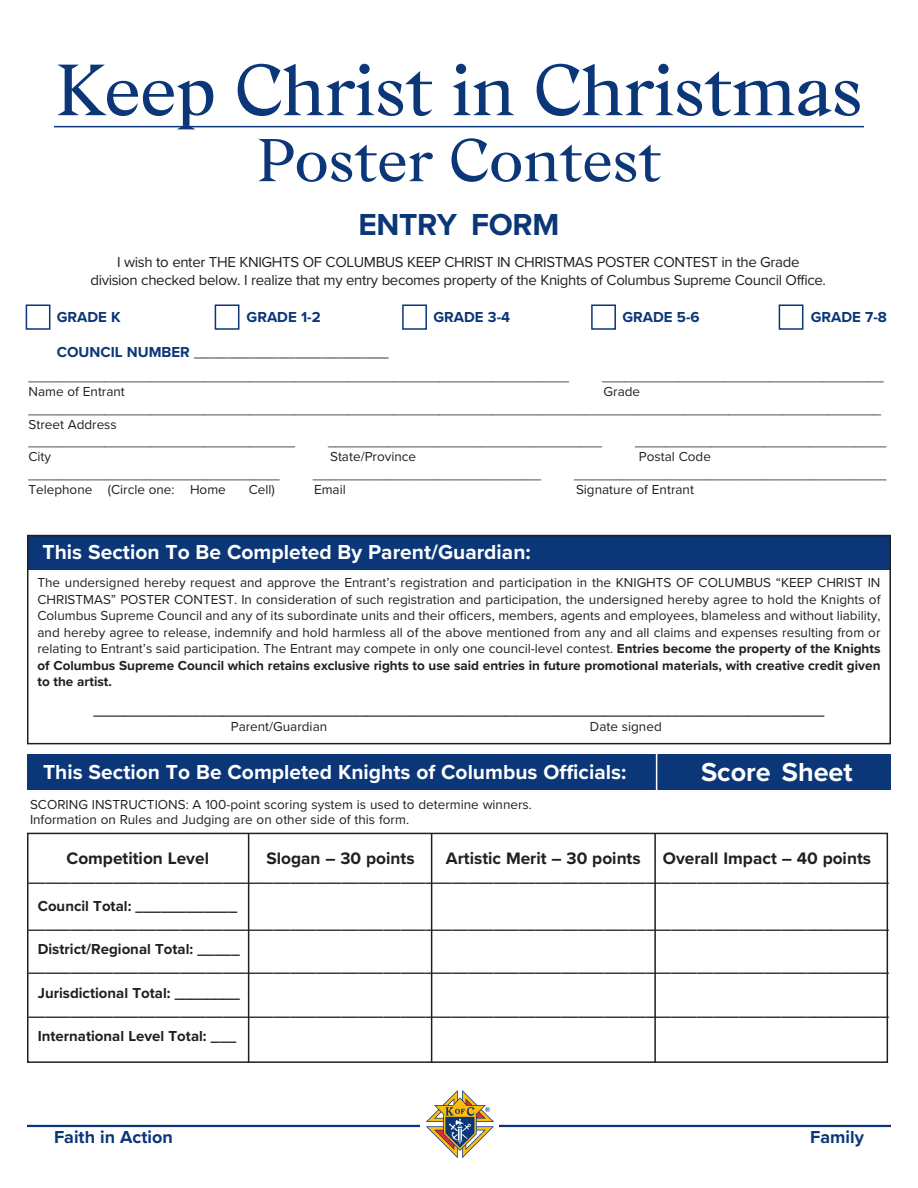
<style>
.page{position:relative;width:918px;height:1188px;background:#fff}
.page>*{position:absolute;margin:0;border:0;box-sizing:border-box;transform-origin:0 0}
.t1{font:72px "Mc Givney";letter-spacing:-.025em;color:#0b3678}
.t2{font:60px "Mc Givney";letter-spacing:-.02em;color:#0b3678}
.t3{font:700 31.5px "Proxima Nova";letter-spacing:-.01em;color:#0b3678}
.t4{font:700 27px "Proxima Nova";color:#fff}
.t5{font:700 21px "Proxima Nova";color:#fff}
.t6{font:700 18px "Proxima Nova";color:#0b3678}
.t7{font:700 17.25px "Proxima Nova";color:#231f20}
.t8{font:700 15px/25.5px "Proxima Nova";color:#231f20}
.t9{font:15px/17.5px "Proxima Nova";letter-spacing:-.025em;color:#231f20;text-align:center}
.t10{font:700 15px "Proxima Nova";color:#0b3678}
.t11{font:13.5px/16.5px "Proxima Nova";color:#231f20}
.t12{font:700 13.5px "Proxima Nova";color:#231f20}
.s1{font-weight:700;color:#0b3678}
.s2{font-weight:700}
</style>
<div class="page">
<div style="left:27px;top:754px;width:864px;height:36px;background:#0b3678"></div>
<div style="left:26px;top:304px;width:24px;height:26px;border:2px solid #0b3678"></div>
<div style="left:215px;top:304px;width:24px;height:26px;border:2px solid #0b3678"></div>
<div style="left:402px;top:304px;width:25px;height:26px;border:2px solid #0b3678"></div>
<div style="left:591px;top:304px;width:25px;height:26px;border:2px solid #0b3678"></div>
<div style="left:779px;top:304px;width:24px;height:26px;border:2px solid #0b3678"></div>
<div style="left:28px;top:536px;width:863px;height:33px;background:#0b3678"></div>
<div style="left:27px;top:535px;width:864px;height:209px;border:2px solid #231f20"></div>
<div style="left:27px;top:833px;width:861px;height:230px;border:2px solid #231f20"></div>
<hr style="left:248px;top:833px;width:1px;height:230px;background:#231f20">
<hr style="left:431px;top:833px;width:1px;height:230px;background:#231f20">
<hr style="left:654px;top:833px;width:2px;height:230px;background:#231f20">
<hr style="left:54px;top:126px;width:810px;height:1px;background:#0b3678">
<hr style="left:27px;top:1125px;width:864px;height:2px;background:#0b3678">
<div style="left:421px;top:1090px;width:78px;height:68px;background:#fff"></div>
<svg style="left:426px;top:1090px;width:68px;height:68px"></svg>
<h1 class="t1" style="left:55px;top:42px;width:810px">Keep Christ in Christmas</h1>
<h2 class="t2" style="left:256px;top:120px;width:407px">Poster Contest</h2>
<h3 class="t3" style="left:359px;top:201px;width:202px">ENTRY FORM</h3>
<p class="t9" style="left:90px;top:253px;width:737px">I wish to enter THE KNIGHTS OF COLUMBUS KEEP CHRIST IN CHRISTMAS POSTER CONTEST in the Grade<br>division checked below. I realize that my entry becomes property of the Knights of Columbus Supreme Council Office.</p>
<p class="t10" style="left:57px;top:306px;width:65px">GRADE K</p>
<p class="t10" style="left:247px;top:306px;width:76px">GRADE 1-2</p>
<p class="t10" style="left:434px;top:306px;width:78px">GRADE 3-4</p>
<p class="t10" style="left:622px;top:306px;width:79px">GRADE 5-6</p>
<p class="t10" style="left:811px;top:306px;width:78px">GRADE 7-8</p>
<p class="t9" style="left:57px;top:342px;width:333px"><span class="s1">COUNCIL NUMBER</span> _______________________</p>
<p class="t11" style="left:28px;top:368px;width:542px">_______________________________________________________________________</p>
<p class="t11" style="left:602px;top:368px;width:283px">_____________________________________</p>
<p class="t11" style="left:28px;top:383px;width:98px">Name of Entrant</p>
<p class="t11" style="left:28px;top:382px;width:854px;line-height:17.7px;text-indent:575px">Grade ________________________________________________________________________________________________________________</p>
<p class="t11" style="left:28px;top:415px;width:268px;line-height:17.7px">Street Address ___________________________________</p>
<p class="t11" style="left:328px;top:433px;width:276px">____________________________________</p>
<p class="t11" style="left:635px;top:433px;width:253px">_________________________________</p>
<p class="t11" style="left:28px;top:448px;width:24px">City</p>
<p class="t11" style="left:330px;top:448px;width:88px">State/Province</p>
<p class="t11" style="left:639px;top:448px;width:74px">Postal Code</p>
<p class="t11" style="left:28px;top:466px;width:253px">_________________________________</p>
<p class="t11" style="left:313px;top:466px;width:230px">______________________________</p>
<p class="t11" style="left:574px;top:466px;width:314px">_________________________________________</p>
<p class="t11" style="left:28px;top:481px;width:199px">Telephone (Circle one: Home</p>
<p class="t11" style="left:249px;top:481px;width:28px">Cell)</p>
<p class="t11" style="left:314px;top:481px;width:33px">Email</p>
<p class="t11" style="left:576px;top:481px;width:119px">Signature of Entrant</p>
<h3 class="t5" style="left:43px;top:536px;width:490px">This Section To Be Completed By Parent/Guardian:</h3>
<p class="t11" style="left:37px;top:574px;width:845px;text-align:justify">The undersigned hereby request and approve the Entrant’s registration and participation in the KNIGHTS OF COLUMBUS “KEEP CHRIST IN CHRISTMAS” POSTER CONTEST. In consideration of such registration and participation, the undersigned hereby agree to hold the Knights of Columbus Supreme Council and any of its subordinate units and their officers, members, agents and employees, blameless and without liability, and hereby agree to release, indemnify and hold harmless all of the above mentioned from any and all claims and expenses resulting from or relating to Entrant’s said participation. The Entrant may compete in only one council-level contest. <span class="s2">Entries become the property of the Knights of Columbus Supreme Council which retains exclusive rights to use said entries in future promotional materials, with creative credit given to the artist.</span></p>
<p class="t12" style="left:94px;top:700px;width:732px">________________________________________________________________________________________________</p>
<p class="t11" style="left:231px;top:718px;width:98px">Parent/Guardian</p>
<p class="t11" style="left:590px;top:718px;width:73px">Date signed</p>
<h3 class="t5" style="left:43px;top:757px;width:585px">This Section To Be Completed Knights of Columbus Officials:</h3>
<p class="t11" style="left:30px;top:796px;width:503px;line-height:15px">SCORING INSTRUCTIONS: A 100-point scoring system is used to determine winners.<br>Information on Rules and Judging are on other side of this form.</p>
<h3 class="t4" style="left:701px;top:752px;width:153px">Score Sheet</h3>
<p class="t7" style="left:67px;top:845px;width:144px">Competition Level</p>
<p class="t7" style="left:267px;top:845px;width:150px">Slogan – 30 points</p>
<p class="t7" style="left:446px;top:845px;width:196px">Artistic Merit – 30 points</p>
<p class="t7" style="left:663px;top:845px;width:210px">Overall Impact – 40 points</p>
<p class="t8" style="left:38px;top:863px;width:853px;line-height:28.5px;text-indent:-9px">______________________________________________________________________________________________________<br>Council Total: ____________</p>
<p class="t8" style="left:38px;top:911px;width:853px;text-indent:-9px">______________________________________________________________________________________________________<br>District/Regional Total: _____</p>
<p class="t8" style="left:38px;top:954px;width:853px;text-indent:-9px">______________________________________________________________________________________________________<br>Jurisdictional Total: ________</p>
<p class="t8" style="left:38px;top:998px;width:853px;text-indent:-9px">______________________________________________________________________________________________________<br>International Level Total: ___</p>
<h3 class="t6" style="left:54px;top:1123px;width:120px">Faith in Action</h3>
<h3 class="t6" style="left:810px;top:1123px;width:55px">Family</h3>
</div>
